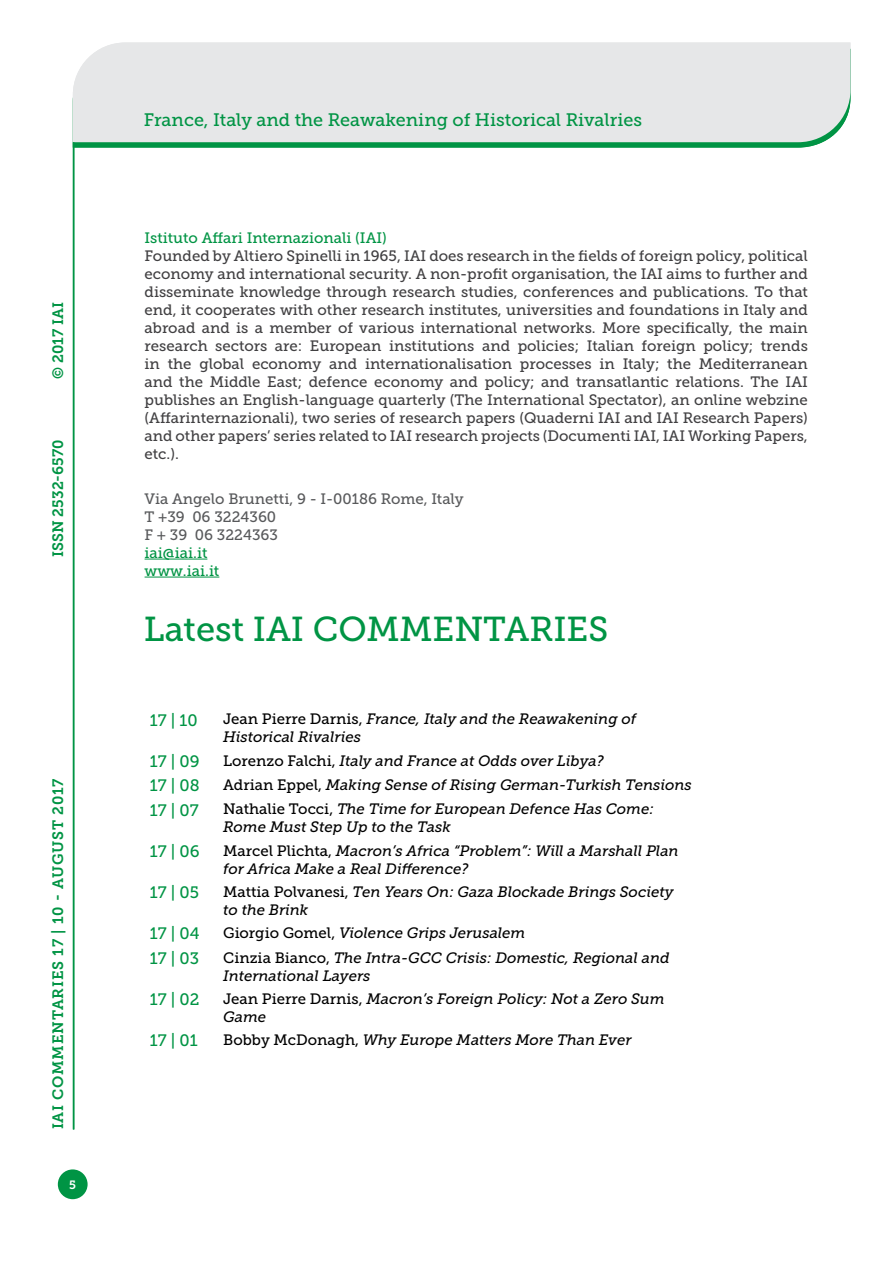
<style>
.page{position:relative;width:893px;height:1263px;background:#fff}
.page>*{position:absolute;margin:0;border:0;box-sizing:border-box;transform-origin:0 0}
.t1{font:34.5px "Museo Slab 500";color:#009444}
.t2{font:18px "Museo Slab 500";color:#009444}
.t3{font:16.5px "Museo Slab 500";color:#009444}
.t4{font:15px/18px "Museo Slab 500";color:#414042;text-align:justify}
.t5{font:italic 15px/18px "Museo Slab 500";color:#000}
.t6{font:15px/18px "Museo Slab 500";color:#58595b}
.t7{font:15px/18px "Museo Slab 500";color:#009444}
.t8{font:15px "Museo Slab 700";letter-spacing:.05em;color:#009444}
.t9{font:15px "Museo Slab 700";color:#009444}
.t10{font:12px "Museo Slab 700";color:#fff}
.s1{font-style:normal}
</style>
<div class="page">
<div style="left:58px;top:1169px;width:30px;height:30px;background:#009444;border-radius:50%"></div>
<svg style="left:74px;top:142px;width:749px;height:6px;background:#149b52"></svg>
<div style="left:73px;top:43px;width:777px;height:99px;background:#e6e7e8"></div>
<hr style="left:145px;top:559px;width:62px;height:1px;background:#009444">
<hr style="left:145px;top:577px;width:74px;height:1px;background:#009444">
<hr style="left:73px;top:142px;width:1px;height:987px;background:#009444">
<p class="t8" style="left:50px;top:379px;width:78px;rotate:-90deg">© 2017 IAI</p>
<p class="t9" style="left:50px;top:557px;width:119px;rotate:-90deg">ISSN 2532-6570</p>
<p class="t8" style="left:50px;top:1129px;width:352px;rotate:-90deg">IAI COMMENTARIES 17 | 10 - AUGUST 2017</p>
<p class="t10" style="left:69px;top:1178px;width:8px">5</p>
<p class="t2" style="left:144px;top:110px;width:500px">France, Italy and the Reawakening of Historical Rivalries</p>
<p class="t2" style="left:313px;top:110px;width:11px">e</p>
<p class="t7" style="left:145px;top:229px;width:244px">Istituto Affari Internazionali (IAI)</p>
<p class="t4" style="left:145px;top:247px;width:665px">Founded by Altiero Spinelli in 1965, IAI does research in the fields of foreign policy, political economy and international security. A non-profit organisation, the IAI aims to further and disseminate knowledge through research studies, conferences and publications. To that end, it cooperates with other research institutes, universities and foundations in Italy and abroad and is a member of various international networks. More specifically, the main research sectors are: European institutions and policies; Italian foreign policy; trends in the global economy and internationalisation processes in Italy; the Mediterranean and the Middle East; defence economy and policy; and transatlantic relations. The IAI publishes an English-language quarterly (The International Spectator), an online webzine (Affarinternazionali), two series of research papers (Quaderni IAI and IAI Research Papers) and other papers’ series related to IAI research projects (Documenti IAI, IAI Working Papers, etc.).</p>
<p class="t6" style="left:145px;top:489px;width:321px">Via Angelo Brunetti, 9 - I-00186 Rome, Italy<br>T +39 06 3224360<br>F + 39 06 3224363</p>
<p class="t7" style="left:145px;top:543px;width:76px">iai@iai.it www.iai.it</p>
<h1 class="t1" style="left:144px;top:610px;width:466px">Latest IAI COMMENTARIES</h1>
<p class="t3" style="left:150px;top:711px;width:49px">17 | 10</p>
<p class="t5" style="left:223px;top:710px;width:414px"><span class="s1">Jean Pierre Darnis,</span> France, Italy and the Reawakening of<br>Historical Rivalries</p>
<p class="t3" style="left:150px;top:752px;width:51px">17 | 09</p>
<p class="t5" style="left:223px;top:752px;width:382px"><span class="s1">Lorenzo Falchi,</span> Italy and France at Odds over Libya?</p>
<p class="t3" style="left:150px;top:776px;width:51px">17 | 08</p>
<p class="t5" style="left:223px;top:776px;width:470px"><span class="s1">Adrian Eppel,</span> Making Sense of Rising German-Turkish Tensions</p>
<p class="t3" style="left:150px;top:801px;width:50px">17 | 07</p>
<p class="t5" style="left:223px;top:800px;width:432px"><span class="s1">Nathalie Tocci,</span> The Time for European Defence Has Come:<br>Rome Must Step Up to the Task</p>
<p class="t3" style="left:150px;top:842px;width:51px">17 | 06</p>
<p class="t5" style="left:223px;top:842px;width:457px"><span class="s1">Marcel Plichta,</span> Macron’s Africa “Problem”: Will a Marshall Plan for Africa Make a Real Difference?</p>
<p class="t3" style="left:150px;top:883px;width:51px">17 | 05</p>
<p class="t5" style="left:223px;top:883px;width:452px"><span class="s1">Mattia Polvanesi,</span> Ten Years On: Gaza Blockade Brings Society to the Brink</p>
<p class="t3" style="left:150px;top:924px;width:51px">17 | 04</p>
<p class="t5" style="left:223px;top:924px;width:304px"><span class="s1">Giorgio Gomel,</span> Violence Grips Jerusalem</p>
<p class="t3" style="left:150px;top:949px;width:51px">17 | 03</p>
<p class="t5" style="left:223px;top:948px;width:448px"><span class="s1">Cinzia Bianco,</span> The Intra-GCC Crisis: Domestic, Regional and<br>International Layers</p>
<p class="t3" style="left:150px;top:990px;width:51px">17 | 02</p>
<p class="t5" style="left:223px;top:990px;width:443px"><span class="s1">Jean Pierre Darnis,</span> Macron’s Foreign Policy: Not a Zero Sum<br>Game</p>
<p class="t3" style="left:150px;top:1031px;width:49px">17 | 01</p>
<p class="t5" style="left:223px;top:1031px;width:410px"><span class="s1">Bobby McDonagh,</span> Why Europe Matters More Than Ever</p>
</div>
